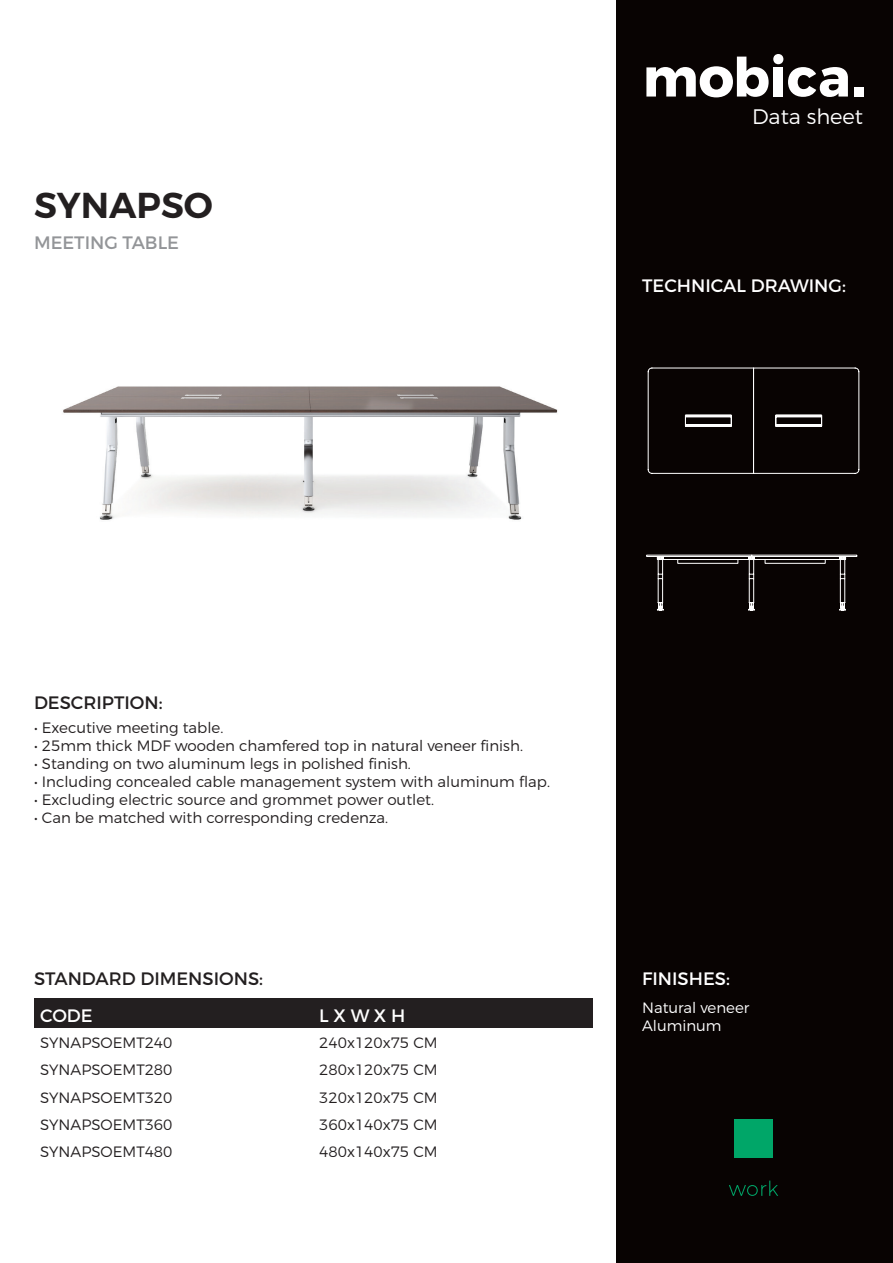
<style>
.page{position:relative;width:893px;height:1263px;background:#fff}
.page>*{position:absolute;margin:0;border:0;box-sizing:border-box;transform-origin:0 0}
.t1{font:600 36px "Montserrat";color:#231f20}
.t2{font:300 21px "Montserrat";color:#fff}
.t3{font:18px "Montserrat";color:#fff}
.t4{font:18px "Montserrat";color:#231f20}
.t5{font:18px "Montserrat";color:#939598}
.t6{font:300 15px "Montserrat";color:#231f20}
.t7{font:300 15px/18px "Montserrat";color:#fff}
</style>
<div class="page">
<div style="left:616px;top:0;width:277px;height:1263px;background:#080302"></div>
<div style="left:773px;top:67px;width:10px;height:30px;background:#fff"></div>
<div style="left:773px;top:54px;width:10px;height:10px;background:#fff;border-radius:50%"></div>
<svg style="left:788px;top:67px;width:60px;height:30px"></svg>
<div style="left:854px;top:87px;width:9px;height:10px;background:#fff"></div>
<svg style="left:646px;top:57px;width:123px;height:40px"></svg>
<div style="left:734px;top:1119px;width:39px;height:39px;background:#00a668"></div>
<svg style="left:729px;top:1180px;width:49px;height:16px"></svg>
<div style="left:34px;top:998px;width:279px;height:30px;background:#231f20"></div>
<div style="left:313px;top:998px;width:279px;height:30px;background:#231f20"></div>
<img style="left:63px;top:386px;width:495px;height:134px">
<svg style="left:646px;top:555px;width:211px;height:55px"></svg>
<svg style="left:648px;top:367px;width:211px;height:107px"></svg>
<h1 class="t1" style="left:34px;top:183px;width:180px">SYNAPSO</h1>
<p class="t5" style="left:34px;top:232px;width:147px">MEETING TABLE</p>
<h2 class="t2" style="left:752px;top:103px;width:113px">Data sheet</h2>
<p class="t3" style="left:642px;top:275px;width:205px">TECHNICAL DRAWING:</p>
<p class="t4" style="left:34px;top:691px;width:130px">DESCRIPTION:</p>
<p class="t6" style="left:34px;top:718px;width:191px">• Executive meeting table.</p>
<p class="t6" style="left:34px;top:736px;width:490px">• 25mm thick MDF wooden chamfered top in natural veneer finish.</p>
<p class="t6" style="left:34px;top:754px;width:378px">• Standing on two aluminum legs in polished finish.</p>
<p class="t6" style="left:34px;top:772px;width:517px">• Including concealed cable management system with aluminum flap.</p>
<p class="t6" style="left:34px;top:790px;width:401px">• Excluding electric source and grommet power outlet.</p>
<p class="t6" style="left:34px;top:808px;width:356px">• Can be matched with corresponding credenza.</p>
<p class="t4" style="left:34px;top:968px;width:231px">STANDARD DIMENSIONS:</p>
<p class="t3" style="left:642px;top:968px;width:89px">FINISHES:</p>
<p class="t3" style="left:40px;top:1004px;width:54px">CODE</p>
<p class="t3" style="left:319px;top:1004px;width:87px">L X W X H</p>
<p class="t6" style="left:40px;top:1034px;width:134px">SYNAPSOEMT240</p>
<p class="t6" style="left:319px;top:1034px;width:120px">240x120x75 CM</p>
<p class="t6" style="left:40px;top:1061px;width:134px">SYNAPSOEMT280</p>
<p class="t6" style="left:319px;top:1061px;width:120px">280x120x75 CM</p>
<p class="t6" style="left:40px;top:1088px;width:134px">SYNAPSOEMT320</p>
<p class="t6" style="left:319px;top:1088px;width:120px">320x120x75 CM</p>
<p class="t6" style="left:40px;top:1115px;width:134px">SYNAPSOEMT360</p>
<p class="t6" style="left:319px;top:1115px;width:120px">360x140x75 CM</p>
<p class="t6" style="left:40px;top:1143px;width:134px">SYNAPSOEMT480</p>
<p class="t6" style="left:319px;top:1143px;width:120px">480x140x75 CM</p>
<p class="t7" style="left:642px;top:998px;width:109px">Natural veneer<br>Aluminum</p>
</div>
